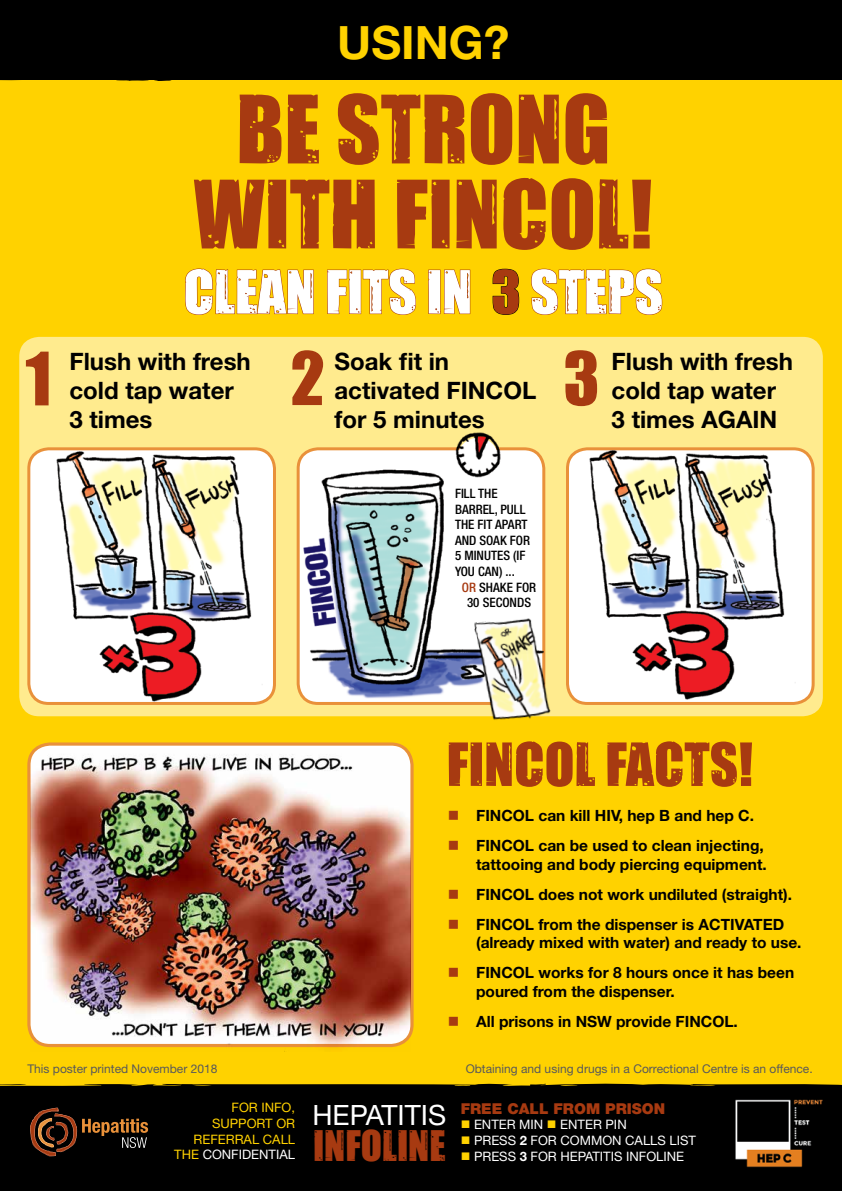
<style>
.page{position:relative;width:842px;height:1191px;background:#fff}
.page>*{position:absolute;margin:0;border:0;box-sizing:border-box;transform-origin:0 0}
.t1{font:87px/85px "Impacted";color:#a73a11;text-align:center}
.t2{font:68px "Impacted";color:#a73a11}
.t3{font:55px "Impacted";color:#fff}
.t4{font:55px "Impacted";color:#a73a11}
.t5{font:700 46px "Helvetica Neue";color:#ffd200}
.t6{font:39px "Impacted";color:#a73a11}
.t7{font:28px "Helvetica Neue";color:#fff}
.t8{font:700 24px/28.8px "Helvetica Neue";color:#000}
.t9{font:700 15.5px/18.6px "Helvetica Neue";color:#000}
.t10{font:900 15px "Helvetica Neue";color:#a73a11}
.t11{font:500 condensed 13px "Helvetica Neue";color:#000}
.t12{font:13px "Helvetica Neue";color:#fff}
.t13{font:13px/15.6px "Helvetica Neue";color:#ffd200;text-align:right}
.t14{font:12px "Helvetica Neue";color:#58595b}
.s1{color:#a73a11}
.s2{color:#fff}
.s3{color:#ffd200}
.s4{font-weight:700}
</style>
<div class="page">
<div style="left:0;top:81px;width:842px;height:1002px;background:#ffd200"></div>
<svg style="left:0;top:1083px;width:842px;height:6px;fill:#000"></svg>
<div style="left:0;top:1089px;width:842px;height:10px;background:#000"></div>
<div style="left:19px;top:337px;width:804px;height:379px;background:#ffeb8e;border-radius:20px"></div>
<div style="left:27px;top:742px;width:387px;height:305px;border:3px solid #e9913a;border-radius:21px"></div>
<div style="left:29px;top:449px;width:245px;height:254px;background:#fff;border-radius:20px"></div>
<div style="left:27px;top:447px;width:249px;height:258px;border:3px solid #e9913a;border-radius:20px"></div>
<div style="left:567px;top:449px;width:246px;height:254px;background:#fff;border-radius:20px"></div>
<div style="left:566px;top:447px;width:249px;height:258px;border:3px solid #e9913a;border-radius:20px"></div>
<svg style="left:185px;top:208px;width:231px;height:107px"></svg>
<svg style="left:428px;top:208px;width:57px;height:107px"></svg>
<svg style="left:493px;top:269px;width:26px;height:46px"></svg>
<svg style="left:531px;top:268px;width:132px;height:47px"></svg>
<div style="left:0;top:1093px;width:842px;height:98px;background:#000"></div>
<svg style="left:30px;top:1107px;width:119px;height:50px"></svg>
<img style="left:31px;top:748px;width:379px;height:303px">
<img style="left:48px;top:447px;width:218px;height:272px">
<img style="left:282px;top:432px;width:278px;height:292px">
<svg style="left:0;top:70px;width:842px;height:11px;fill:#000"></svg>
<div style="left:0;top:0;width:842px;height:70px;background:#000"></div>
<img style="left:474px;top:615px;width:79px;height:110px">
<img style="left:735px;top:1099px;width:88px;height:69px">
<img style="left:581px;top:447px;width:218px;height:270px">
<h3 class="t5" style="left:337px;top:15px;width:174px">USING?</h3>
<h1 class="t1" style="left:194px;top:84px;width:460px">BE STRONG<br>WITH FINCOL!</h1>
<h3 class="t3" style="left:184px;top:249px;width:481px">CLEAN FITS IN <span class="s1">3</span> STEPS</h3>
<h2 class="t2" style="left:26px;top:326px;width:27px">1</h2>
<h2 class="t2" style="left:291px;top:325px;width:36px">2</h2>
<h2 class="t2" style="left:563px;top:325px;width:38px">3</h2>
<h3 class="t8" style="left:334px;top:347px;width:203px">Soak fit in activated FINCOL for 5 minutes</h3>
<h3 class="t8" style="left:612px;top:347px;width:183px">Flush with fresh cold tap water<br>3 times AGAIN</h3>
<h3 class="t8" style="left:69px;top:347px;width:183px">Flush with fresh cold tap water<br>3 times</h3>
<p class="t11" style="left:455px;top:485px;width:44px">FILL THE</p>
<p class="t11" style="left:455px;top:501px;width:72px">BARREL, PULL</p>
<p class="t11" style="left:455px;top:517px;width:74px">THE FIT APART</p>
<p class="t11" style="left:455px;top:532px;width:77px">AND SOAK FOR</p>
<p class="t11" style="left:455px;top:548px;width:72px">5 MINUTES (IF</p>
<p class="t11" style="left:455px;top:563px;width:61px">YOU CAN) ...</p>
<p class="t11" style="left:462px;top:579px;width:76px"><span class="s1">OR</span> SHAKE FOR</p>
<p class="t11" style="left:467px;top:595px;width:66px">30 SECONDS</p>
<h3 class="t4" style="left:446px;top:721px;width:308px">FINCOL FACTS!</h3>
<p class="t9" style="left:448px;top:806px;width:308px"><span class="s1">■</span> FINCOL can kill HIV, hep B and hep C.</p>
<p class="t9" style="left:448px;top:836px;width:321px;text-align:right"><span class="s1">■</span> FINCOL can be used to clean injecting, tattooing and body piercing equipment.</p>
<p class="t9" style="left:448px;top:884px;width:346px"><span class="s1">■</span> FINCOL does not work undiluted (straight).</p>
<p class="t9" style="left:476px;top:914px;width:327px;text-indent:-28px"><span class="s1">■</span> FINCOL from the dispenser is ACTIVATED (already mixed with water) and ready to use.</p>
<p class="t9" style="left:476px;top:963px;width:320px;text-indent:-28px"><span class="s1">■</span> FINCOL works for 8 hours once it has been poured from the dispenser.</p>
<p class="t9" style="left:448px;top:1011px;width:292px"><span class="s1">■</span> All prisons in NSW provide FINCOL.</p>
<p class="t14" style="left:27px;top:1061px;width:192px">This poster printed November 2018</p>
<p class="t14" style="left:466px;top:1061px;width:348px">Obtaining and using drugs in a Correctional Centre is an offence.</p>
<p class="t13" style="left:174px;top:1099px;width:122px">FOR INFO,<br>SUPPORT OR<br>REFERRAL CALL<br>THE <span class="s2">CONFIDENTIAL</span></p>
<p class="t10" style="left:461px;top:1099px;width:206px">FREE CALL FROM PRISON</p>
<h3 class="t7" style="left:312px;top:1098px;width:135px">HEPATITIS</h3>
<h3 class="t6" style="left:313px;top:1115px;width:134px">INFOLINE</h3>
<p class="t12" style="left:461px;top:1117px;width:168px"><span class="s3">■</span> ENTER MIN <span class="s3">■</span> ENTER PIN</p>
<p class="t12" style="left:461px;top:1132px;width:237px"><span class="s3">■</span> PRESS <span class="s4">2</span> FOR COMMON CALLS LIST</p>
<p class="t12" style="left:461px;top:1148px;width:225px"><span class="s3">■</span> PRESS <span class="s4">3</span> FOR HEPATITIS INFOLINE</p>
</div>
